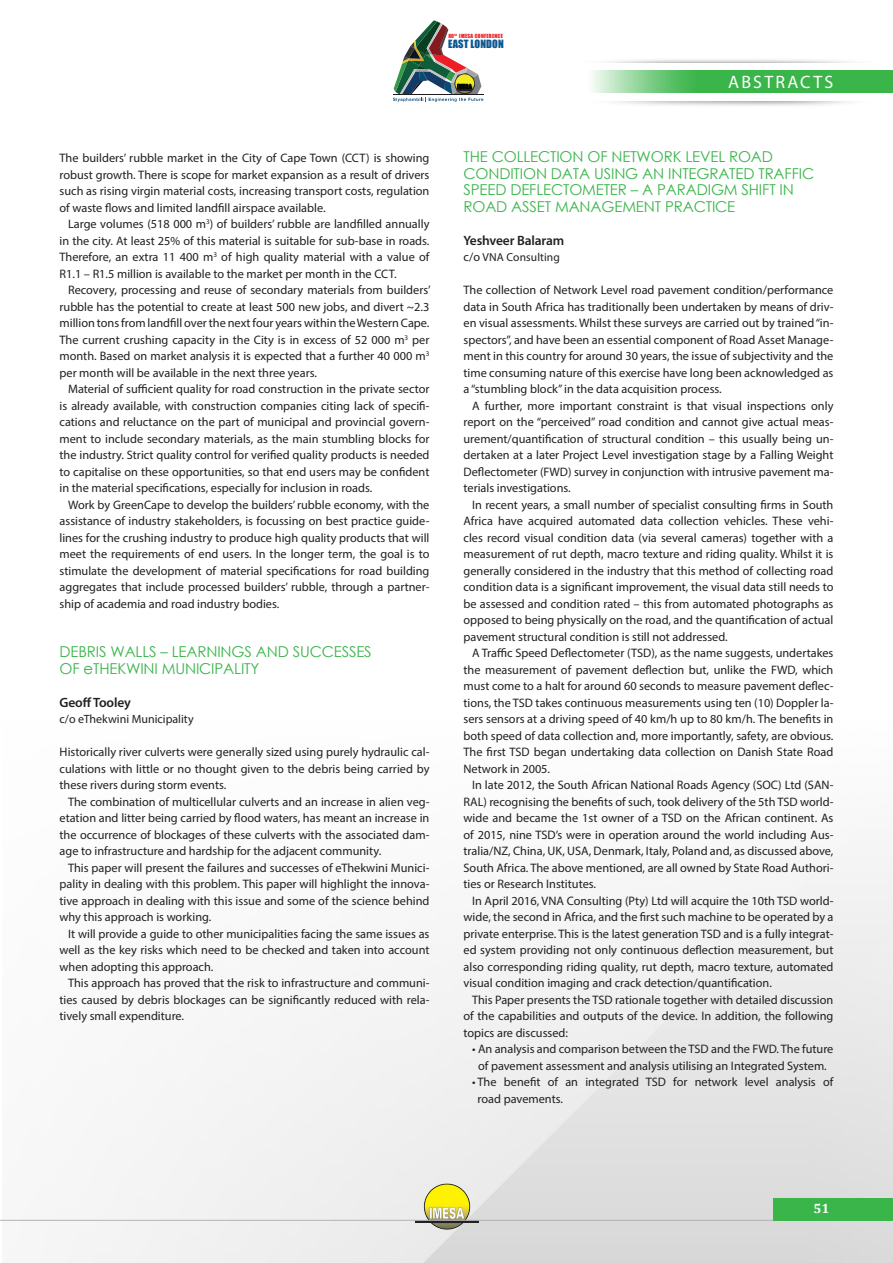
<style>
.page{position:relative;width:893px;height:1263px;background:#fff}
.page>*{position:absolute;margin:0;border:0;box-sizing:border-box;transform-origin:0 0}
.Body{font:18px "Myriad Pro";letter-spacing:.12em;color:#fff}
.Body_no_indent{font:15px/16.5px "Century Gothic";letter-spacing:-.01em;color:#3ab54a}
.Body_no_indent-2{font:600 13.5px "Myriad Pro";letter-spacing:-.01em;color:#231f20}
.t1{font:700 13.5px "Cambria";color:#fff}
.Body_no_indent-3{font:12.3px/16.5px "Myriad Pro";color:#231f20;text-align:justify}
.Body_no_indent-4{font:12px "Myriad Pro";color:#231f20}
.Body_no_indent-5{font:11.55px "Myriad Pro";letter-spacing:.01em;color:#231f20}
.t2{font:10.5px "Impact";letter-spacing:.01em;color:#0d5890}
.t3{font:5.25px "Impact";letter-spacing:.05em;color:#ed1f26}
.t4{font:2.7px "Impact";color:#ed1f26}
.s1{font-size:12.3px}
</style>
<div class="page">
<hr style="left:393px;top:94px;width:91px;height:1px;background:#201c1d">
<img style="left:393px;top:20px;width:90px;height:82px">
<svg style="left:0;top:876px;width:810px;height:387px;fill:#f3f3f3"></svg>
<svg style="left:810px;top:855px;width:83px;height:408px;fill:#e8e8e8"></svg>
<img style="left:416px;top:1183px;width:62px;height:46px">
<hr style="left:0;top:1220px;width:850px;height:1px;background:#b2b3b7">
<div style="left:774px;top:1198px;width:119px;height:22px;background:#3ab54a"></div>
<svg style="left:592px;top:71px;width:301px;height:22px;background:#56bf64"></svg>
<p class="t3" style="left:448px;top:32px;width:56px">80 IMESA CONFERENCE</p>
<p class="t4" style="left:454px;top:33px;width:4px">TH</p>
<p class="t2" style="left:448px;top:36px;width:57px">EAST LONDON</p>
<p class="Body" style="left:728px;top:71px;width:107px">ABSTRACTS</p>
<p class="Body_no_indent-3" style="left:60px;top:150px;width:371px">The builders’ rubble market in the City of Cape Town (CCT) is showing robust growth. There is scope for market expansion as a result of drivers such as rising virgin material costs, increasing transport costs, regulation of waste flows and limited landfill airspace available.</p>
<p class="Body_no_indent-3" style="left:60px;top:216px;width:371px;text-indent:9px">Large volumes (518 000 m<sup>3</sup>) of builders’ rubble are landfilled annually in the city. At least 25% of this material is suitable for sub-base in roads.<br>Therefore, an extra 11 400 m<sup>3</sup> of high quality material with a value of R1.1 – R1.5 million is available to the market per month in the CCT.</p>
<p class="Body_no_indent-3" style="left:60px;top:282px;width:373px;text-indent:9px">Recovery, processing and reuse of secondary materials from builders’ rubble has the potential to create at least 500 new jobs, and divert ~2.3 million tons from landfill over the next four years within the Western Cape.<br>The current crushing capacity in the City is in excess of 52 000 m<sup>3</sup> per month. Based on market analysis it is expected that a further 40 000 m<sup>3 </sup>per month will be available in the next three years.</p>
<p class="Body_no_indent-3" style="left:60px;top:381px;width:371px;text-indent:9px">Material of sufficient quality for road construction in the private sector is already available, with construction companies citing lack of specifi&shy;cations and reluctance on the part of municipal and provincial govern&shy;ment to include secondary materials, as the main stumbling blocks for the industry. Strict quality control for verified quality products is needed to capitalise on these opportunities, so that end users may be confident in the material specifications, especially for inclusion in roads.</p>
<p class="Body_no_indent-3" style="left:60px;top:496px;width:371px;text-indent:9px">Work by GreenCape to develop the builders’ rubble economy, with the assistance of industry stakeholders, is focussing on best practice guide&shy;lines for the crushing industry to produce high quality products that will meet the requirements of end users. In the longer term, the goal is to stimulate the development of material specifications for road building aggregates that include processed builders’ rubble, through a partner&shy;ship of academia and road industry bodies.</p>
<p class="Body_no_indent" style="left:60px;top:643px;width:314px">DEBRIS WALLS – LEARNINGS AND SUCCESSES<br>OF eTHEKWINI MUNICIPALITY</p>
<p class="Body_no_indent-2" style="left:60px;top:694px;width:73px">Geoff Tooley</p>
<p class="Body_no_indent-4" style="left:60px;top:712px;width:136px">c/o eThekwini Municipality</p>
<p class="Body_no_indent-3" style="left:60px;top:744px;width:371px">Historically river culverts were generally sized using purely hydraulic cal&shy;culations with little or no thought given to the debris being carried by these rivers during storm events.</p>
<p class="Body_no_indent-3" style="left:60px;top:793px;width:371px;text-indent:9px">The combination of multicellular culverts and an increase in alien veg&shy;etation and litter being carried by flood waters, has meant an increase in the occurrence of blockages of these culverts with the associated dam&shy;age to infrastructure and hardship for the adjacent community.</p>
<p class="Body_no_indent-3" style="left:60px;top:859px;width:371px;text-indent:9px">This paper will present the failures and successes of eThekwini Munici&shy;pality in dealing with this problem. This paper will highlight the innova&shy;tive approach in dealing with this issue and some of the science behind why this approach is working.</p>
<p class="Body_no_indent-3" style="left:60px;top:925px;width:371px;text-indent:9px">It will provide a guide to other municipalities facing the same issues as well as the key risks which need to be checked and taken into account when adopting this approach.</p>
<p class="Body_no_indent-3" style="left:60px;top:975px;width:371px;text-indent:9px">This approach has proved that the risk to infrastructure and communi&shy;ties caused by debris blockages can be significantly reduced with rela&shy;tively small expenditure.</p>
<p class="Body_no_indent" style="left:463px;top:148px;width:352px">THE COLLECTION OF NETWORK LEVEL ROAD CONDITION DATA USING AN INTEGRATED TRAFFIC SPEED DEFLECTOMETER – A PARADIGM SHIFT IN ROAD ASSET MANAGEMENT PRACTICE</p>
<p class="Body_no_indent-2" style="left:463px;top:232px;width:102px">Yeshveer Balaram</p>
<p class="Body_no_indent-5" style="left:463px;top:250px;width:98px"><span class="s1">c/o</span> VNA Consulting</p>
<p class="Body_no_indent-3" style="left:463px;top:282px;width:371px">The collection of Network Level road pavement condition/performance data in South Africa has traditionally been undertaken by means of driv&shy;en visual assessments. Whilst these surveys are carried out by trained “in&shy;spectors”, and have been an essential component of Road Asset Manage&shy;ment in this country for around 30 years, the issue of subjectivity and the time consuming nature of this exercise have long been acknowledged as a “stumbling block” in the data acquisition process.</p>
<p class="Body_no_indent-3" style="left:463px;top:397px;width:371px;text-indent:9px">A further, more important constraint is that visual inspections only report on the “perceived” road condition and cannot give actual meas&shy;urement/quantification of structural condition – this usually being un&shy;dertaken at a later Project Level investigation stage by a Falling Weight Deflectometer (FWD) survey in conjunction with intrusive pavement ma&shy;terials investigations.</p>
<p class="Body_no_indent-3" style="left:463px;top:496px;width:371px;text-indent:9px">In recent years, a small number of specialist consulting firms in South Africa have acquired automated data collection vehicles. These vehi&shy;cles record visual condition data (via several cameras) together with a measurement of rut depth, macro texture and riding quality. Whilst it is generally considered in the industry that this method of collecting road condition data is a significant improvement, the visual data still needs to be assessed and condition rated – this from automated photographs as opposed to being physically on the road, and the quantification of actual pavement structural condition is still not addressed.</p>
<p class="Body_no_indent-3" style="left:463px;top:645px;width:371px;text-indent:9px">A Traffic Speed Deflectometer (TSD), as the name suggests, undertakes the measurement of pavement deflection but, unlike the FWD, which must come to a halt for around 60 seconds to measure pavement deflec&shy;tions, the TSD takes continuous measurements using ten (10) Doppler la&shy;sers sensors at a driving speed of 40 km/h up to 80 km/h. The benefits in both speed of data collection and, more importantly, safety, are obvious.<br>The first TSD began undertaking data collection on Danish State Road Network in 2005.</p>
<p class="Body_no_indent-3" style="left:463px;top:777px;width:371px;text-indent:9px">In late 2012, the South African National Roads Agency (SOC) Ltd (SAN-RAL) recognising the benefits of such, took delivery of the 5th TSD world&shy;wide and became the 1st owner of a TSD on the African continent. As of 2015, nine TSD’s were in operation around the world including Aus&shy;tralia/NZ, China, UK, USA, Denmark, Italy, Poland and, as discussed above, South Africa. The above mentioned, are all owned by State Road Authori&shy;ties or Research Institutes.</p>
<p class="Body_no_indent-3" style="left:463px;top:892px;width:371px;text-indent:9px">In April 2016, VNA Consulting (Pty) Ltd will acquire the 10th TSD world&shy;wide, the second in Africa, and the first such machine to be operated by a private enterprise. This is the latest generation TSD and is a fully integrat&shy;ed system providing not only continuous deflection measurement, but also corresponding riding quality, rut depth, macro texture, automated visual condition imaging and crack detection/quantification.</p>
<p class="Body_no_indent-3" style="left:463px;top:991px;width:371px;text-indent:9px">This Paper presents the TSD rationale together with detailed discussion of the capabilities and outputs of the device. In addition, the following topics are discussed:</p>
<p class="Body_no_indent-3" style="left:472px;top:1041px;width:363px;text-align:center">• An analysis and comparison between the TSD and the FWD. The future of pavement assessment and analysis utilising an Integrated System.</p>
<p class="Body_no_indent-3" style="left:478px;top:1074px;width:357px;text-indent:-6px">• The benefit of an integrated TSD for network level analysis of road pavements.</p>
<p class="t1" style="left:813px;top:1199px;width:17px">51</p>
</div>
